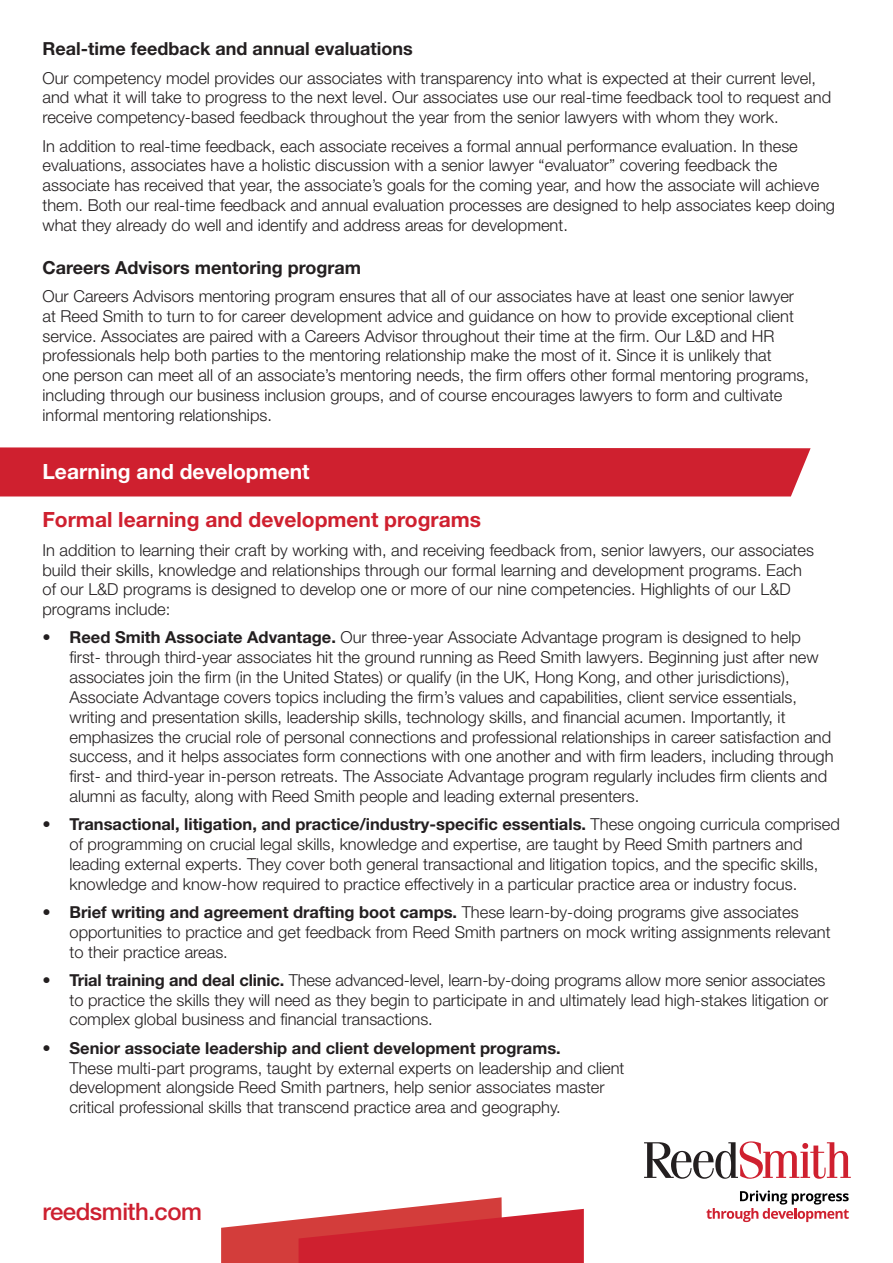
<style>
.page{position:relative;width:893px;height:1263px;background:#fff}
.page>*{position:absolute;margin:0;border:0;box-sizing:border-box;transform-origin:0 0}
.t1{font:500 24px "Helvetica Neue LT Std";letter-spacing:-.02em;color:#cd2030}
.t2{font:700 21px "Helvetica Neue LT Std";color:#cf202f}
.t3{font:700 21px "Helvetica Neue LT Std";color:#fff}
.t4{font:700 18px "Helvetica Neue LT Std";color:#231f20}
.t5{font:300 16.5px/19.8px "Helvetica Neue LT Std";color:#231f20}
.t6{font:700 16.5px "Helvetica Neue LT Std";color:#231f20}
.s1{font-weight:700}
</style>
<div class="page">
<svg style="left:644px;top:1141px;width:207px;height:38px"></svg>
<svg style="left:706px;top:1190px;width:143px;height:32px"></svg>
<svg style="left:221px;top:1197px;width:363px;height:66px"></svg>
<div style="left:0;top:447px;width:811px;height:49px;background:#cf202f"></div>
<p class="t4" style="left:43px;top:38px;width:372px">Real-time feedback and annual evaluations</p>
<p class="t5" style="left:43px;top:68px;width:790px">Our competency model provides our associates with transparency into what is expected at their current level, and what it will take to progress to the next level. Our associates use our real-time feedback tool to request and receive competency-based feedback throughout the year from the senior lawyers with whom they work.</p>
<p class="t5" style="left:43px;top:135px;width:794px">In addition to real-time feedback, each associate receives a formal annual performance evaluation. In these evaluations, associates have a holistic discussion with a senior lawyer “evaluator” covering feedback the associate has received that year, the associate’s goals for the coming year, and how the associate will achieve them. Both our real-time feedback and annual evaluation processes are designed to help associates keep doing what they already do well and identify and address areas for development.</p>
<p class="t4" style="left:43px;top:256px;width:320px">Careers Advisors mentoring program</p>
<p class="t5" style="left:43px;top:286px;width:768px">Our Careers Advisors mentoring program ensures that all of our associates have at least one senior lawyer at Reed Smith to turn to for career development advice and guidance on how to provide exceptional client service. Associates are paired with a Careers Advisor throughout their time at the firm. Our L&amp;D and HR professionals help both parties to the mentoring relationship make the most of it. Since it is unlikely that<br>one person can meet all of an associate’s mentoring needs, the firm offers other formal mentoring programs, including through our business inclusion groups, and of course encourages lawyers to form and cultivate informal mentoring relationships.</p>
<p class="t3" style="left:43px;top:459px;width:269px">Learning and development</p>
<p class="t2" style="left:43px;top:507px;width:440px">Formal learning and development programs</p>
<p class="t5" style="left:43px;top:540px;width:773px">In addition to learning their craft by working with, and receiving feedback from, senior lawyers, our associates build their skills, knowledge and relationships through our formal learning and development programs. Each of our L&amp;D programs is designed to develop one or more of our nine competencies. Highlights of our L&amp;D programs include:</p>
<p class="t5" style="left:70px;top:627px;width:766px;text-indent:-27px"><span class="s1">• Reed Smith Associate Advantage.</span> Our three-year Associate Advantage program is designed to help first- through third-year associates hit the ground running as Reed Smith lawyers. Beginning just after new associates join the firm (in the United States) or qualify (in the UK, Hong Kong, and other jurisdictions), Associate Advantage covers topics including the firm’s values and capabilities, client service essentials, writing and presentation skills, leadership skills, technology skills, and financial acumen. Importantly, it emphasizes the crucial role of personal connections and professional relationships in career satisfaction and success, and it helps associates form connections with one another and with firm leaders, including through first- and third-year in-person retreats. The Associate Advantage program regularly includes firm clients and alumni as faculty, along with Reed Smith people and leading external presenters.</p>
<p class="t5" style="left:70px;top:814px;width:772px;text-indent:-27px"><span class="s1">• Transactional, litigation, and practice/industry-specific essentials.</span> These ongoing curricula comprised of programming on crucial legal skills, knowledge and expertise, are taught by Reed Smith partners and leading external experts. They cover both general transactional and litigation topics, and the specific skills, knowledge and know-how required to practice effectively in a particular practice area or industry focus.</p>
<p class="t5" style="left:70px;top:902px;width:763px;text-indent:-27px"><span class="s1">• Brief writing and agreement drafting boot camps.</span> These learn-by-doing programs give associates opportunities to practice and get feedback from Reed Smith partners on mock writing assignments relevant to their practice areas.</p>
<p class="t5" style="left:70px;top:970px;width:760px;text-indent:-27px"><span class="s1">• Trial training and deal clinic.</span> These advanced-level, learn-by-doing programs allow more senior associates to practice the skills they will need as they begin to participate in and ultimately lead high-stakes litigation or complex global business and financial transactions.</p>
<p class="t6" style="left:43px;top:1038px;width:520px">• Senior associate leadership and client development programs.</p>
<p class="t5" style="left:70px;top:1057px;width:556px">These multi-part programs, taught by external experts on leadership and client development alongside Reed Smith partners, help senior associates master critical professional skills that transcend practice area and geography.</p>
<h1 class="t1" style="left:43px;top:1197px;width:161px">reedsmith.com</h1>
</div>
